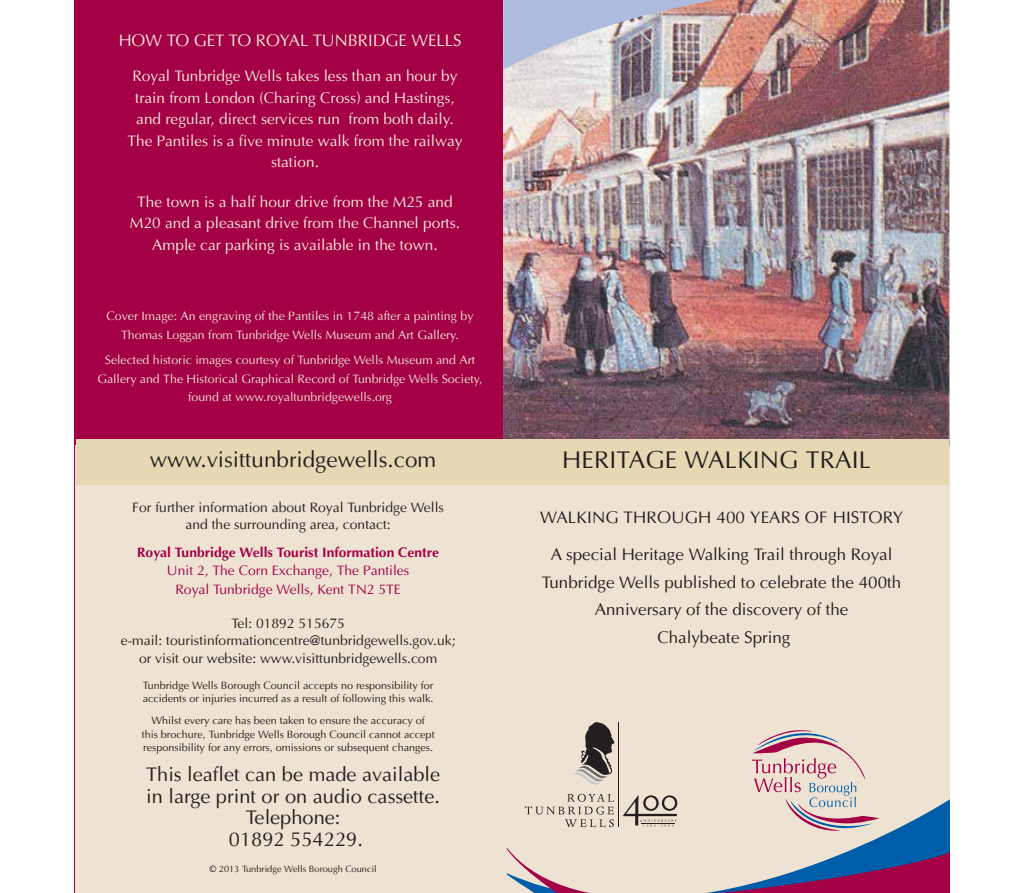
<style>
.page{position:relative;width:1021px;height:893px;background:#fff}
.page>*{position:absolute;margin:0;border:0;box-sizing:border-box;transform-origin:0 0}
.t1{font:24.75px "Ottawa Plain";color:#231f20}
.t2{font:22.5px "Ottawa Plain";color:#231f20}
.t3{font:20.1px/21.6px "Ottawa Plain";color:#231f20;text-align:center}
.t4{font:16.95px/27.8px "Ottawa Plain";color:#231f20;text-align:center}
.t5{font:16.95px "Ottawa Plain";color:#f4ead9}
.t6{font:15.45px/21.6px "Ottawa Plain";color:#f4ead9;text-align:center}
.t7{font:13.95px/17.4px "Ottawa Plain";color:#231f20;text-align:center}
.t8{font:13.95px/18.5px "Ottawa Plain";color:#a30046;text-align:center}
.t9{font:700 13.95px "Ottawa";color:#a30046}
.t10{font:12.3px/18.5px "Ottawa Plain";color:#eee3d2;text-align:center}
.t11{font:10.8px/13.2px "Ottawa Plain";color:#231f20}
.t12{font:9.3px "Ottawa Plain";color:#231f20}
</style>
<div class="page">
<div style="left:74px;top:0;width:429px;height:893px;background:#a30046"></div>
<div style="left:75px;top:446px;width:863px;height:447px;background:#eee3d2"></div>
<img style="left:503px;top:0;width:446px;height:445px">
<svg style="left:507px;top:720px;width:442px;height:173px"></svg>
<hr style="left:641px;top:823px;width:34px;height:1px;background:#231f20">
<img style="left:503px;top:0;width:290px;height:70px">
<div style="left:76px;top:439px;width:872px;height:45px;background:#e6d8b3"></div>
<p class="t5" style="left:119px;top:31px;width:15px">HOW</p>
<p class="t5" style="left:167px;top:31px;width:38px">TO GET</p>
<p class="t5" style="left:229px;top:31px;width:39px">TO ROYAL</p>
<p class="t5" style="left:313px;top:31px;width:13px">TUN</p>
<p class="t5" style="left:348px;top:31px;width:75px">BRIDGE WELLS</p>
<p class="t6" style="left:127px;top:65px;width:336px">Royal Tunbridge Wells takes less than an hour by train from London (Charing Cross) and H astings, and regular, direct services run from both daily.<br>The Pantiles is a five minute walk from the railway station.</p>
<p class="t6" style="left:130px;top:191px;width:331px">The town is a half hour drive from the M25 and<br>M20 and a pleasant drive from the Channel ports.<br>Ample car parking is available in the town.</p>
<p class="t10" style="left:107px;top:307px;width:368px">Cover I mage: An engraving of the Pantiles in 1748 after a painting by<br>Thomas Loggan from Tunbridge Wells Museum and Art Gallery.</p>
<p class="t10" style="left:97px;top:351px;width:386px">Selected historic images courtesy of Tunbridge Wells Museum and Art<br>Gallery and The H istorical Graphical Record of Tunbridge Wells Society, found at www.royaltunbridgewells.org</p>
<h2 class="t2" style="left:150px;top:446px;width:288px">www.visittunbridgewells.com</h2>
<h1 class="t1" style="left:562px;top:446px;width:15px">HERITAGE</h1>
<h1 class="t1" style="left:684px;top:446px;width:17px">WALKING</h1>
<h1 class="t1" style="left:805px;top:446px;width:14px">TRAIL</h1>
<p class="t7" style="left:132px;top:499px;width:313px;line-height:17px">For further information about Royal Tunbridge Wells and the surrounding area, contact:</p>
<p class="t9" style="left:137px;top:543px;width:303px">Royal Tunbridge Wells Tourist Information Centre</p>
<p class="t8" style="left:167px;top:561px;width:244px">U nit 2, The Corn Exchange, The Pantiles<br>Royal Tunbridge Wells, Kent TN 2 5TE</p>
<p class="t7" style="left:121px;top:615px;width:336px">Tel: 01892 515675<br>e-mail: touristinformationcentre@tunbridgewells.gov.uk; or visit our website: www.visittunbridgewells.com</p>
<p class="t11" style="left:143px;top:679px;width:292px">Tunbridge Wells Borough Council accepts no responsibility for accidents or injuries incurred as a result of following this walk.</p>
<p class="t11" style="left:142px;top:714px;width:294px;text-align:center">Whilst every care has been taken to ensure the accuracy of<br>this brochure, Tunbridge Wells Borough Council cannot accept responsibility for any errors, omissions or subsequent changes.</p>
<h3 class="t3" style="left:146px;top:764px;width:296px">This leaflet can be made available in large print or on audio cassette.<br>Telephone:<br>01892 554229.</h3>
<p class="t12" style="left:209px;top:863px;width:169px">© 2013 Tunbridge Wells Borough Council</p>
<p class="t4" style="left:540px;top:500px;width:364px;line-height:36.5px">walking through 400 years of history<br>A special Heritage Walking Trail through Royal</p>
<p class="t4" style="left:542px;top:568px;width:361px">Tunbridge Wells published to celebrate the 400th<br>Anniversary of the discovery of the<br>Chalybeate Spring</p>
</div>
